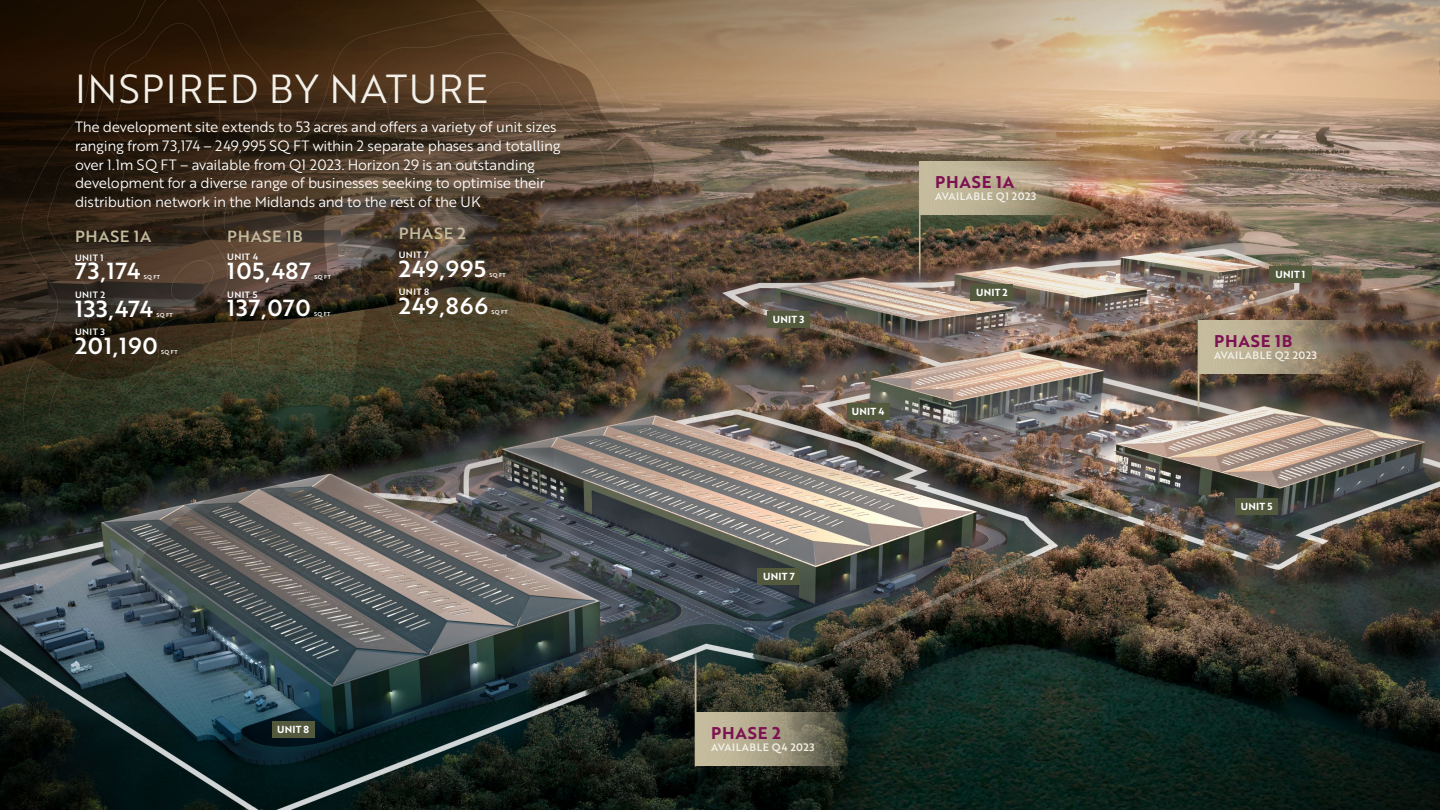
<style>
.page{position:relative;width:1440px;height:810px;background:#fff}
.page>*{position:absolute;margin:0;border:0;box-sizing:border-box;transform-origin:0 0}
.t1{font:39.45px "Brother 1816 Book";letter-spacing:.04em;color:#f2f0e8}
.t2{font:22.65px "Brother 1816 Medium";letter-spacing:.04em;color:#fff;scale:1.04 1}
.t3{font:16.58px "Brother 1816 Bold";letter-spacing:.05em;color:#7d1252}
.t4{font:15.75px "Brother 1816 Medium";letter-spacing:.04em;color:#c4ba9c;scale:1.04 1}
.t5{font:14.55px/18.8px "Brother 1816 Book";letter-spacing:-.02em;color:#fff}
.t6{font:10.5px "Brother 1816 Medium";letter-spacing:.05em;color:#f2f0e8}
.t7{font:9.98px "Brother 1816 Bold";letter-spacing:.02em;color:#fff}
.t8{font:9px "Brother 1816 Medium";letter-spacing:.04em;color:#fff;scale:1.04 1}
.t9{font:5.55px "Brother 1816 Medium";letter-spacing:.045em;color:#fff;scale:1.04 1}
</style>
<div class="page">
<img style="left:0;top:0;width:1439px;height:809px">
<div style="left:272px;top:722px;width:43px;height:16px;background:#52593d"></div>
<div style="left:758px;top:569px;width:42px;height:16px;background:#52593d"></div>
<div style="left:847px;top:404px;width:43px;height:16px;background:#52593d"></div>
<div style="left:767px;top:311px;width:43px;height:16px;background:#52593d"></div>
<div style="left:970px;top:284px;width:43px;height:16px;background:#52593d"></div>
<div style="left:1269px;top:266px;width:43px;height:16px;background:#52593d"></div>
<div style="left:1235px;top:499px;width:43px;height:16px;background:#52593d"></div>
<svg style="left:921px;top:161px;width:152px;height:54px;background:#b3a589"></svg>
<hr style="left:919px;top:161px;width:2px;height:125px;background:#c4ba9c">
<svg style="left:1199px;top:320px;width:152px;height:54px;background:#a79a80"></svg>
<hr style="left:1198px;top:320px;width:1px;height:101px;background:#c4ba9c">
<svg style="left:697px;top:712px;width:151px;height:54px;background:#959078"></svg>
<hr style="left:695px;top:645px;width:2px;height:121px;background:#c4ba9c">
<h1 class="t1" style="left:75px;top:60px;width:415px">INSPIRED BY NATURE</h1>
<p class="t5" style="left:75px;top:117px;width:487px">The development site extends to 53 acres and offers a variety of unit sizes ranging from 73,174 – 249,995 SQ FT within 2 separate phases and totalling over 1.1m SQ FT – available from Q1 2023. Horizon 29 is an outstanding development for a diverse range of businesses seeking to optimise their distribution network in the Midlands and to the rest of the UK</p>
<p class="t4" style="left:75px;top:224px;width:75px">PHASE 1A</p>
<p class="t8" style="left:75px;top:251px;width:29px">UNIT 1</p>
<h2 class="t2" style="left:75px;top:254px;width:65px">73,174</h2>
<p class="t9" style="left:144px;top:273px;width:17px">SQ FT</p>
<p class="t8" style="left:75px;top:288px;width:31px">UNIT 2</p>
<h2 class="t2" style="left:75px;top:291px;width:77px">133,474</h2>
<p class="t9" style="left:156px;top:311px;width:17px">SQ FT</p>
<p class="t8" style="left:75px;top:325px;width:30px">UNIT 3</p>
<h2 class="t2" style="left:75px;top:329px;width:81px">201,190</h2>
<p class="t9" style="left:161px;top:348px;width:17px">SQ FT</p>
<p class="t4" style="left:227px;top:224px;width:74px">PHASE 1B</p>
<p class="t8" style="left:227px;top:250px;width:31px">UNIT 4</p>
<h2 class="t2" style="left:227px;top:254px;width:82px">105,487</h2>
<p class="t9" style="left:315px;top:273px;width:17px">SQ FT</p>
<p class="t8" style="left:227px;top:288px;width:30px">UNIT 5</p>
<h2 class="t2" style="left:227px;top:291px;width:82px">137,070</h2>
<p class="t9" style="left:314px;top:310px;width:17px">SQ FT</p>
<p class="t4" style="left:399px;top:222px;width:66px">PHASE 2</p>
<p class="t8" style="left:399px;top:248px;width:30px">UNIT 7</p>
<h2 class="t2" style="left:399px;top:252px;width:85px">249,995</h2>
<p class="t9" style="left:489px;top:271px;width:17px">SQ FT</p>
<p class="t8" style="left:399px;top:285px;width:31px">UNIT 8</p>
<h2 class="t2" style="left:399px;top:289px;width:87px">249,866</h2>
<p class="t9" style="left:492px;top:308px;width:17px">SQ FT</p>
<p class="t7" style="left:277px;top:722px;width:34px">UNIT 8</p>
<p class="t7" style="left:773px;top:312px;width:33px">UNIT 3</p>
<p class="t7" style="left:852px;top:404px;width:34px">UNIT 4</p>
<p class="t3" style="left:935px;top:169px;width:81px">PHASE 1A</p>
<p class="t6" style="left:935px;top:188px;width:103px">AVAILABLE Q1 2023</p>
<p class="t7" style="left:976px;top:285px;width:33px">UNIT 2</p>
<p class="t7" style="left:763px;top:569px;width:33px">UNIT 7</p>
<p class="t3" style="left:711px;top:721px;width:71px">PHASE 2</p>
<p class="t6" style="left:711px;top:739px;width:105px">AVAILABLE Q4 2023</p>
<p class="t7" style="left:1275px;top:267px;width:32px">UNIT 1</p>
<p class="t3" style="left:1214px;top:328px;width:80px">PHASE 1B</p>
<p class="t6" style="left:1214px;top:347px;width:104px">AVAILABLE Q2 2023</p>
<p class="t7" style="left:1241px;top:499px;width:33px">UNIT 5</p>
</div>
